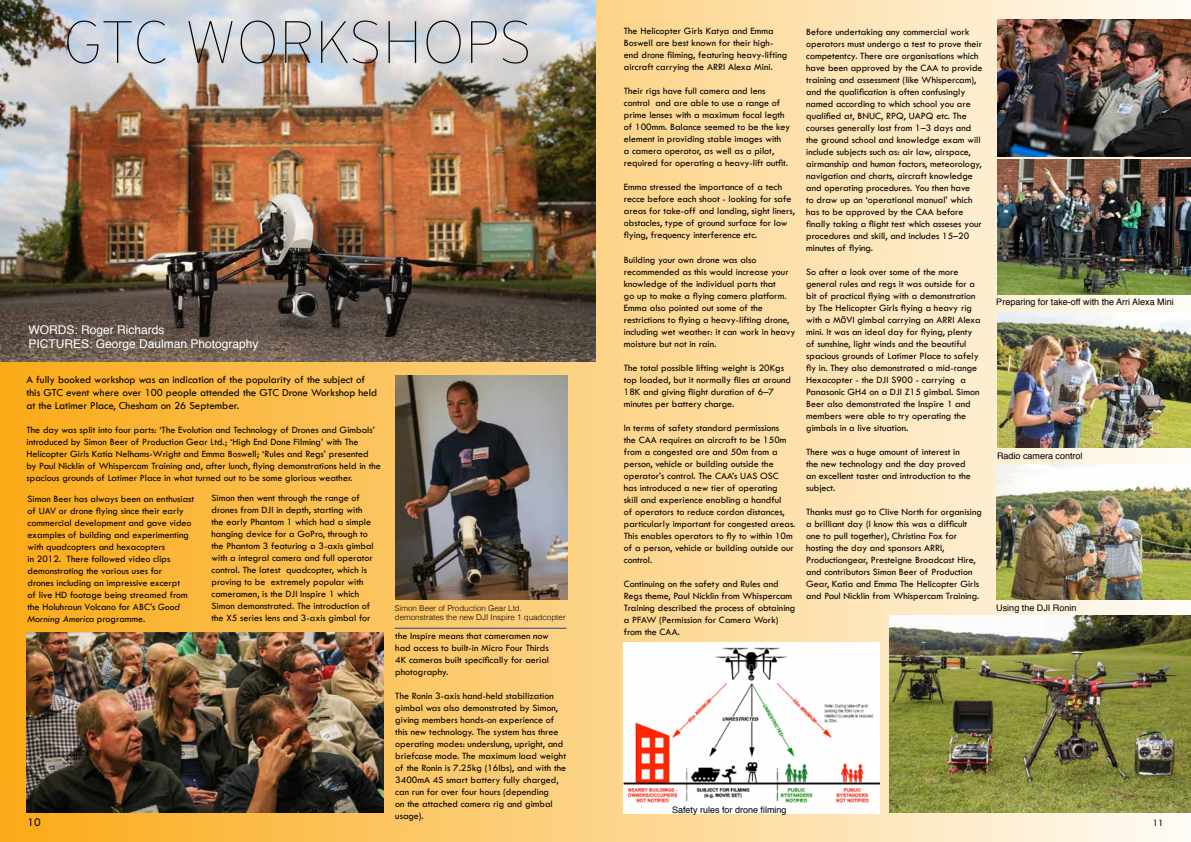
<style>
.page{position:relative;width:1191px;height:842px;background:#fff}
.page>*{position:absolute;margin:0;border:0;box-sizing:border-box;transform-origin:0 0}
.t1{font:100 59.5px "Interstate";letter-spacing:-.005em;color:#000}
.t2{font:12px/14.4px "Helvetica";color:#fff}
.t3{font:12px "Tw Cen";color:#000}
.t4{font:11px/13.2px "Tw Cen";color:#000}
.t5{font:10px/12px "Tw Cen";color:#000}
.t6{font:9px "Helvetica";color:#000}
.t7{font:300 8px/9.6px "Helvetica";color:#000}
.s1{font-style:italic}
.s2{font-family:"Helvetica"}
</style>
<div class="page">
<div style="left:0;top:0;width:1191px;height:842px;background:linear-gradient(to right,#fcab18,#fcf9f5)"></div>
<img style="left:0;top:0;width:595px;height:361px">
<img style="left:395px;top:375px;width:172px;height:224px">
<img style="left:26px;top:632px;width:357px;height:181px">
<hr style="left:395px;top:628px;width:171px;height:1px;background:#1c3f94">
<img style="left:624px;top:642px;width:256px;height:172px">
<img style="left:997px;top:160px;width:194px;height:135px">
<img style="left:889px;top:615px;width:302px;height:198px">
<img style="left:997px;top:312px;width:194px;height:135px">
<img style="left:996px;top:464px;width:195px;height:135px">
<img style="left:997px;top:19px;width:194px;height:137px">
<h1 class="t1" style="left:63px;top:10px;width:471px">GTC WORKSHOPS</h1>
<p class="t2" style="left:28px;top:323px;width:232px">WORDS: Roger Richards<br>PICTURES: George Daulman Photography</p>
<p class="t4" style="left:26px;top:373px;width:352px">A fully booked workshop was an indication of the popularity of the subject of this GTC event where over 100 people attended the GTC Drone Workshop held at the Latimer Place, Chesham on 26 September.</p>
<p class="t5" style="left:26px;top:424px;width:356px">The day was split into four parts: ‘The Evolution and Technology of Drones and Gimbals’ introduced by Simon Beer of Production Gear Ltd.; ‘High End Done Filming’ with The Helicopter Girls Katia Nelhams-Wright and Emma Boswell; ‘Rules and Regs’ presented by Paul Nicklin of Whispercam Training and, after lunch, flying demonstrations held in the spacious grounds of Latimer Place in what turned out to be some glorious weather.</p>
<p class="t5" style="left:27px;top:493px;width:168px">Simon Beer has always been an enthusiast of UAV or drone flying since their early commercial development and gave video examples of building and experimenting with quadcopters and hexacopters<br>in 2012. There followed video clips demonstrating the various uses for<br>drones including an impressive excerpt<br>of live HD footage being streamed from the Holuhraun Volcano for ABC’s <span class="s1">Good Morning America</span> programme.</p>
<p class="t5" style="left:211px;top:492px;width:164px">Simon then went through the range of drones from DJI in depth, starting with the early Phantom 1 which had a simple hanging device for a GoPro, through to the Phantom 3 featuring a 3-axis gimbal with a integral camera and full operator control. The latest quadcopter, which is proving to be extremely popular with cameramen, is the DJI Inspire 1 which Simon demonstrated. The introduction of the X5 series lens and 3-axis gimbal for</p>
<p class="t3" style="left:27px;top:815px;width:15px">10</p>
<p class="t5" style="left:31px;top:822px;width:13px">10</p>
<p class="t7" style="left:395px;top:602px;width:172px">Simon Beer of Production Gear Ltd. demonstrates the new DJI Inspire 1 quadcopter</p>
<p class="t5" style="left:395px;top:630px;width:155px;text-align:justify">the Inspire means that cameramen now had access to built-in Micro Four Thirds 4K cameras built specifically for aerial photography.</p>
<p class="t5" style="left:395px;top:690px;width:172px">The Ronin 3-axis hand-held stabilization gimbal was also demonstrated by Simon, giving members hands-on experience of this new technology. The system has three operating modes: underslung, upright, and briefcase mode. The maximum load weight of the Ronin is 7.25kg (16lbs), and with the 3400mA 4S smart battery fully charged, can run for over four hours (depending<br>on the attached camera rig and gimbal usage).</p>
<p class="t5" style="left:624px;top:25px;width:165px">The Helicopter Girls Katya and Emma Boswell are best known for their high&shy;end drone filming, featuring heavy-lifting aircraft carrying the ARRI Alexa Mini.</p>
<p class="t5" style="left:624px;top:85px;width:168px">Their rigs have full camera and lens control and are able to use a range of prime lenses with a maximum focal legth of 100mm. Balance seemed to be the key element in providing stable images with<br>a camera operator, as well as a pilot, required for operating a heavy-lift outfit.</p>
<p class="t5" style="left:624px;top:181px;width:173px">Emma stressed the importance of a tech recce before each shoot - looking for safe areas for take-off and landing, sight liners, obstacles, type of ground surface for low flying, frequency interference etc.</p>
<p class="t5" style="left:624px;top:253px;width:173px">Building your own drone was also recommended as this would increase your knowledge of the individual parts that<br>go up to make a flying camera platform.<br>Emma also pointed out some of the restrictions to flying a heavy-lifting drone, including wet weather: it can work in heavy moisture but not in rain.</p>
<p class="t5" style="left:624px;top:361px;width:169px">The total possible lifting weight is 20Kgs top loaded, but it normally flies at around 18K and giving flight duration of 6–7 minutes per battery charge.</p>
<p class="t5" style="left:624px;top:421px;width:173px">In terms of safety standard permissions<br>the CAA requires an aircraft to be 150m from a congested are and 50m from a person, vehicle or building outside the operator’s control. The CAA’s UAS OSC<br>has introduced a new tier of operating<br>skill and experience enabling a handful<br>of operators to reduce cordon distances, particularly important for congested areas.<br>This enables operators to fly to within 10m of a person, vehicle or building outside our control.</p>
<p class="t5" style="left:624px;top:577px;width:173px">Continuing on the safety and Rules and Regs theme, Paul Nicklin from Whispercam Training described the process of obtaining a PFAW (Permission for Camera Work) from the CAA.</p>
<p class="t5" style="left:806px;top:26px;width:178px">Before undertaking any commercial work operators must undergo a test to prove their competentcy. There are organisations which have been approved by the CAA to provide training and assessment (like Whispercam), and the qualification is often confusingly named according to which school you are qualified at, BNUC, RPQ, UAPQ etc. The courses generally last from 1–3 days and the ground school and knowledge exam will include subjects such as: air law, airspace, airmanship and human factors, meteorology, navigation and charts, aircraft knowledge and operating procedures. You then have<br>to draw up an ‘operational manual’ which has to be approved by the CAA before finally taking a flight test which asseses your procedures and skill, and includes 15–20 minutes of flying.</p>
<p class="t5" style="left:806px;top:266px;width:176px">So after a look over some of the more general rules and regs it was outside for a bit of practical flying with a demonstration by The Helicopter Girls flying a heavy rig with a M<span class="s2">ō</span>VI gimbal carrying an ARRI Alexa mini. It was an ideal day for flying, plenty of sunshine, light winds and the beautiful spacious grounds of Latimer Place to safely fly in. They also demonstrated a mid-range Hexacopter - the DJI S900 - carrying a Panasonic GH4 on a DJI Z15 gimbal. Simon Beer also demonstrated the Inspire 1 and members were able to try operating the gimbals in a live situation.</p>
<p class="t5" style="left:806px;top:446px;width:166px">There was a huge amount of interest in the new technology and the day proved an excellent taster and introduction to the subject.</p>
<p class="t5" style="left:806px;top:506px;width:177px">Thanks must go to Clive North for organising a brilliant day (I know this was a difficult one to pull together), Christina Fox for hosting the day and sponsors ARRI, Productiongear, Presteigne Broadcast Hire, and contributors Simon Beer of Production Gear, Katia and Emma The Helicopter Girls and Paul Nicklin from Whispercam Training.</p>
<p class="t6" style="left:996px;top:295px;width:179px">Preparing for take-off with the Arri Alexa Mini</p>
<p class="t6" style="left:997px;top:449px;width:87px">Radio camera control</p>
<p class="t6" style="left:996px;top:601px;width:82px">Using the DJI Ronin</p>
<p class="t6" style="left:672px;top:803px;width:116px">Safety rules for drone filming</p>
<p class="t5" style="left:1152px;top:816px;width:13px">11</p>
</div>
